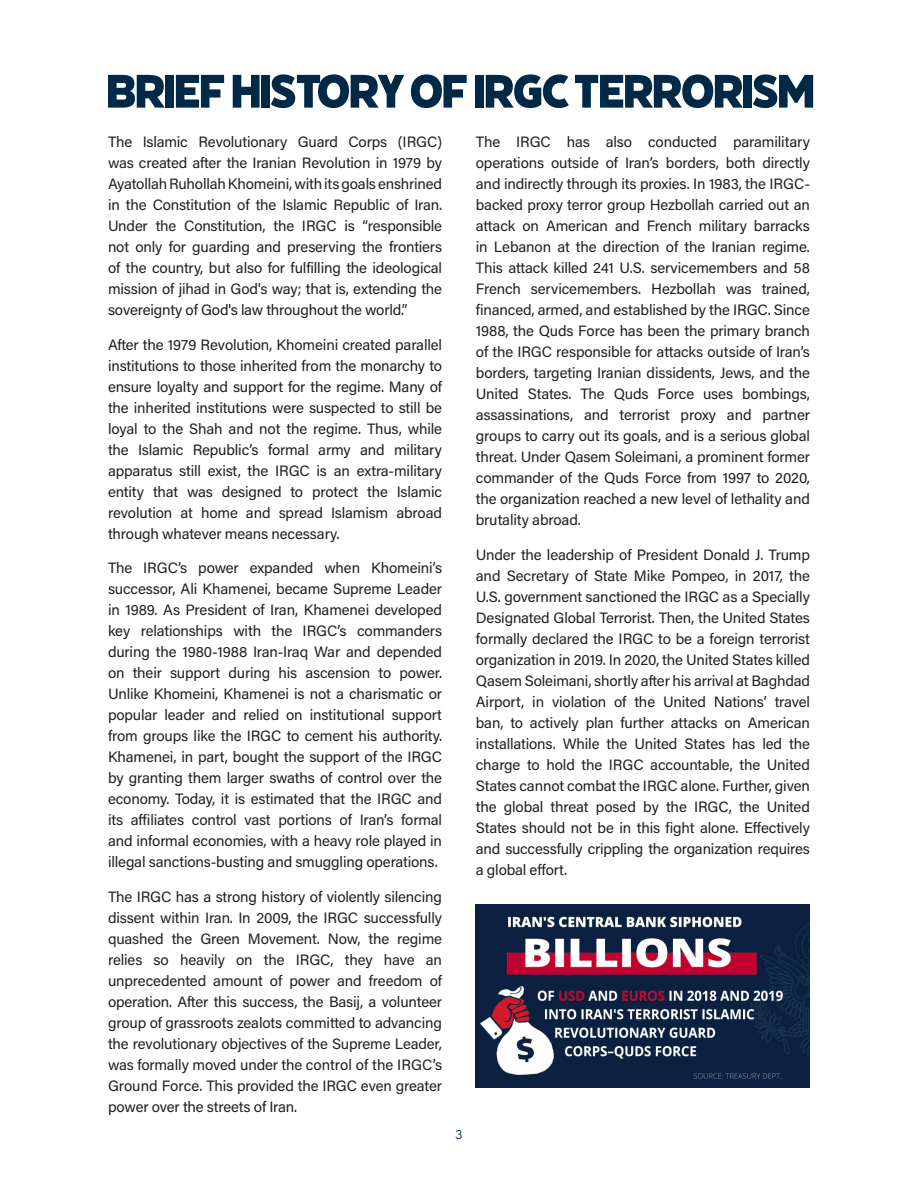
<style>
.page{position:relative;width:918px;height:1188px;background:#fff}
.page>*{position:absolute;margin:0;border:0;box-sizing:border-box;transform-origin:0 0}
.t1{font:52.5px "Filicudi Solid";letter-spacing:-.08em;color:#002947}
.Body_Copy{font:15px/21px "Acumin Pro";letter-spacing:-.01em;color:#231f20;text-align:justify}
.t2{font:300 13.5px "Acumin Pro";color:#002947}
</style>
<div class="page">
<img style="left:475px;top:904px;width:335px;height:183px">
<p class="t1" style="left:105px;top:60px;width:24px">BRIE</p>
<p class="t1" style="left:198px;top:60px;width:426px">F HISTORY OF IRGC TERRORIS</p>
<p class="t1" style="left:776px;top:60px;width:42px">M</p>
<p class="Body_Copy" style="left:108px;top:131px;width:336px">The Islamic Revolutionary Guard Corps (IRGC) was created after the Iranian Revolution in 1979 by Ayatollah Ruhollah Khomeini, with its goals enshrined in the Constitution of the Islamic Republic of Iran.<br>Under the Constitution, the IRGC is “responsible not only for guarding and preserving the frontiers of the country, but also for fulfilling the ideological mission of jihad in God's way; that is, extending the sovereignty of God's law throughout the world.”</p>
<p class="Body_Copy" style="left:108px;top:333px;width:336px">After the 1979 Revolution, Khomeini created parallel institutions to those inherited from the monarchy to ensure loyalty and support for the regime. Many of the inherited institutions were suspected to still be loyal to the Shah and not the regime. Thus, while the Islamic Republic’s formal army and military apparatus still exist, the IRGC is an extra-military entity that was designed to protect the Islamic revolution at home and spread Islamism abroad through whatever means necessary.</p>
<p class="Body_Copy" style="left:108px;top:557px;width:336px">The IRGC’s power expanded when Khomeini’s successor, Ali Khamenei, became Supreme Leader in 1989. As President of Iran, Khamenei developed key relationships with the IRGC’s commanders during the 1980-1988 Iran-Iraq War and depended on their support during his ascension to power.<br>Unlike Khomeini, Khamenei is not a charismatic or popular leader and relied on institutional support from groups like the IRGC to cement his authority.<br>Khamenei, in part, bought the support of the IRGC by granting them larger swaths of control over the economy. Today, it is estimated that the IRGC and its affiliates control vast portions of Iran’s formal and informal economies, with a heavy role played in illegal sanctions-busting and smuggling operations.</p>
<p class="Body_Copy" style="left:108px;top:885px;width:336px">The IRGC has a strong history of violently silencing dissent within Iran. In 2009, the IRGC successfully quashed the Green Movement. Now, the regime relies so heavily on the IRGC, they have an unprecedented amount of power and freedom of operation. After this success, the Basij, a volunteer group of grassroots zealots committed to advancing the revolutionary objectives of the Supreme Leader, was formally moved under the control of the IRGC’s Ground Force. This provided the IRGC even greater power over the streets of Iran.</p>
<p class="Body_Copy" style="left:476px;top:131px;width:336px">The IRGC has also conducted paramilitary operations outside of Iran’s borders, both directly and indirectly through its proxies. In 1983, the IRGC&shy;backed proxy terror group Hezbollah carried out an attack on American and French military barracks in Lebanon at the direction of the Iranian regime.<br>This attack killed 241 U.S. servicemembers and 58<br>French servicemembers. Hezbollah was trained, financed, armed, and established by the IRGC. Since 1988, the Quds Force has been the primary branch of the IRGC responsible for attacks outside of Iran’s borders, targeting Iranian dissidents, Jews, and the United States. The Quds Force uses bombings, assassinations, and terrorist proxy and partner groups to carry out its goals, and is a serious global threat. Under Qasem Soleimani, a prominent former commander of the Quds Force from 1997 to 2020, the organization reached a new level of lethality and brutality abroad.</p>
<p class="Body_Copy" style="left:476px;top:543px;width:336px">Under the leadership of President Donald J. Trump and Secretary of State Mike Pompeo, in 2017, the U.S. government sanctioned the IRGC as a Specially Designated Global Terrorist. Then, the United States formally declared the IRGC to be a foreign terrorist organization in 2019. In 2020, the United States killed Qasem Soleimani, shortly after his arrival at Baghdad Airport, in violation of the United Nations’ travel ban, to actively plan further attacks on American installations. While the United States has led the charge to hold the IRGC accountable, the United States cannot combat the IRGC alone. Further, given the global threat posed by the IRGC, the United States should not be in this fight alone. Effectively and successfully crippling the organization requires a global effort.</p>
<p class="t2" style="left:455px;top:1125px;width:9px">3</p>
</div>
